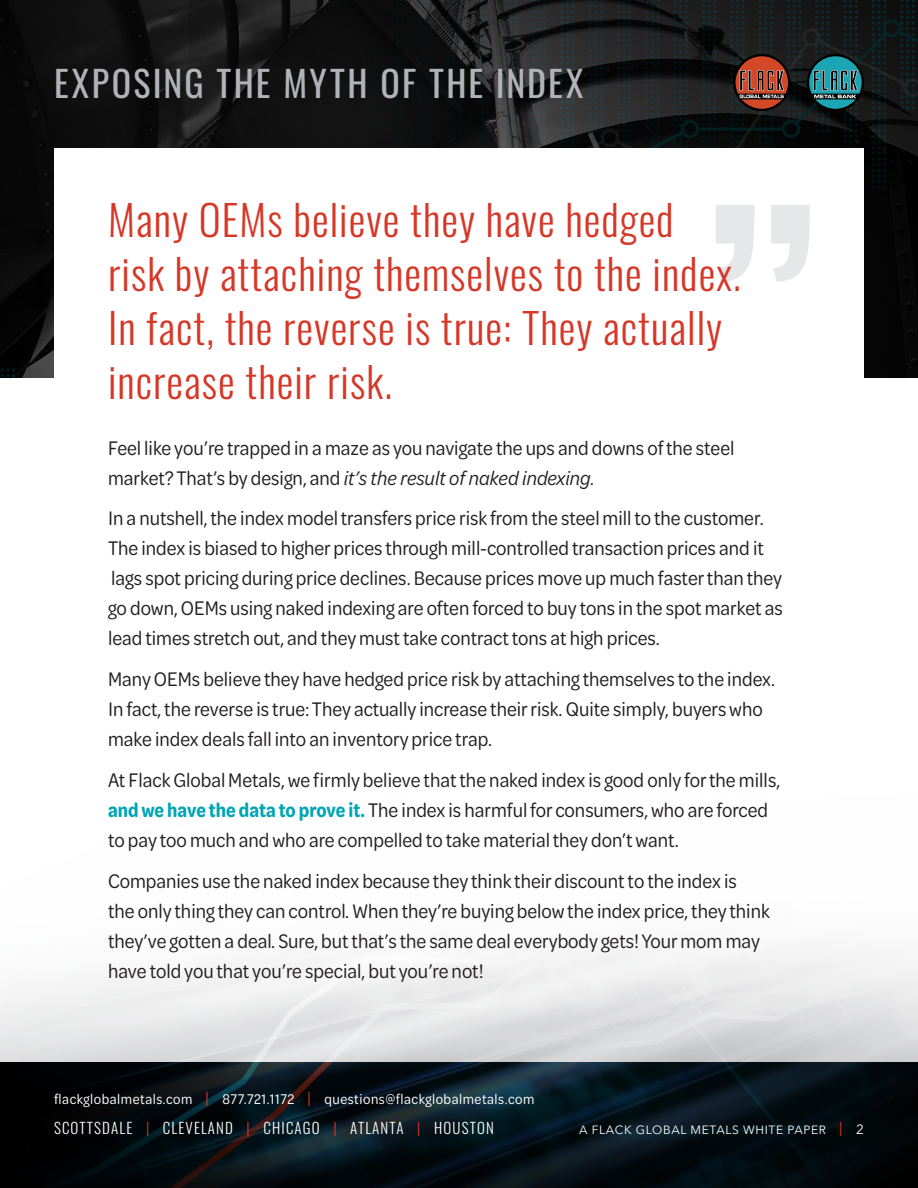
<style>
.page{position:relative;width:918px;height:1188px;background:#fff}
.page>*{position:absolute;margin:0;border:0;box-sizing:border-box;transform-origin:0 0}
.Page_-_Subtitle_1{font:700 270px "Oswald";color:#e6e7e9}
.Page_-_Subtitle_1-2{font:300 42px/54px "Oswald";letter-spacing:.025em;color:#d63727}
.PAGE_TITLE{font:36px "Oswald";letter-spacing:.065em;color:#b2b3b7}
.Body_-_14_18{font:21px/30px "Omnes Cond";color:#231f20}
.Body_-_14_18-2{font:italic 21px "Omnes Cond";color:#231f20}
.t1{font:15px "Omnes Cond";letter-spacing:.035em;color:#fff}
.t2{font:300 15px "Oswald";letter-spacing:.075em;color:#fff}
.t3{font:12px "Avenir Next";letter-spacing:.055em;color:#fff}
.s1{font-style:normal}
.s2{font-weight:600;color:#00a5b6}
.s3{font-family:"Oswald";font-weight:300;color:#d63727}
.s4{color:#d63727}
.s5{font-family:"Oswald";font-weight:300;font-size:15px;color:#d63727}
.s6{font-size:13.5px}
</style>
<div class="page">
<img style="left:0;top:944px;width:918px;height:119px">
<svg style="left:0;top:0;width:189px;height:378px;background:#0e0e0e"></svg>
<svg style="left:189px;top:0;width:729px;height:378px;background:#151717"></svg>
<svg style="left:0;top:1063px;width:918px;height:125px;background:#061016"></svg>
<div style="left:54px;top:148px;width:810px;height:338px;background:#fff"></div>
<div style="left:733px;top:54px;width:57px;height:57px;background:#000001;border-radius:50%"></div>
<svg style="left:736px;top:56px;width:52px;height:53px;background:#88402f"></svg>
<div style="left:807px;top:54px;width:57px;height:57px;background:#000001;border-radius:50%"></div>
<svg style="left:809px;top:56px;width:53px;height:53px"></svg>
<p class="PAGE_TITLE" style="left:54px;top:51px;width:531px">EXPOSING THE MYTH OF THE INDEX</p>
<p class="Page_-_Subtitle_1-2" style="left:108px;top:188px;width:634px">Many OEMs believe they have hedged<br>risk by attaching themselves to the index.<br>In fact, the reverse is true: They actually increase their risk.</p>
<p class="Page_-_Subtitle_1" style="left:699px;top:172px;width:118px">”</p>
<p class="Body_-_14_18" style="left:108px;top:432px;width:628px">Feel like you’re trapped in a maze as you navigate the ups and downs of the steel</p>
<p class="Body_-_14_18-2" style="left:108px;top:464px;width:489px"><span class="s1">market? That’s by design, and</span> it’s the result of naked indexing.</p>
<p class="Body_-_14_18" style="left:108px;top:503px;width:676px">In a nutshell, the index model transfers price risk from the steel mill to the customer.<br>The index is biased to higher prices through mill-controlled transaction prices and it lags spot pricing during price declines. Because prices move up much faster than they go down, OEMs using naked indexing are often forced to buy tons in the spot market as lead times stretch out, and they must take contract tons at high prices.</p>
<p class="Body_-_14_18" style="left:108px;top:663px;width:669px">Many OEMs believe they have hedged price risk by attaching themselves to the index.<br>In fact, the reverse is true: They actually increase their risk. Quite simply, buyers who make index deals fall into an inventory price trap.</p>
<p class="Body_-_14_18" style="left:108px;top:764px;width:674px">At Flack Global Metals, we firmly believe that the naked index is good only for the mills, <span class="s2">and we have the data to prove it.</span> The index is harmful for consumers, who are forced to pay too much and who are compelled to take material they don’t want.</p>
<p class="Body_-_14_18" style="left:108px;top:865px;width:663px">Companies use the naked index because they think their discount to the index is<br>the only thing they can control. When they’re buying below the index price, they think they’ve gotten a deal. Sure, but that’s the same deal everybody gets! Your mom may have told you that you’re special, but you’re not!</p>
<p class="t1" style="left:54px;top:1090px;width:482px">flackglobalmetals.com <span class="s3">|</span> 877.721.1172 <span class="s3">|</span> questions@flackglobalmetals.com</p>
<p class="t2" style="left:54px;top:1115px;width:441px">SCOTTSDALE <span class="s4">|</span> CLEVELAND <span class="s4">|</span> CHICAGO <span class="s4">|</span> ATLANTA <span class="s4">|</span> HOUSTON</p>
<p class="t3" style="left:579px;top:1120px;width:286px">A FLACK GLOBAL METALS WHITE PAPER <span class="s5">|</span> <span class="s6">2</span></p>
</div>
